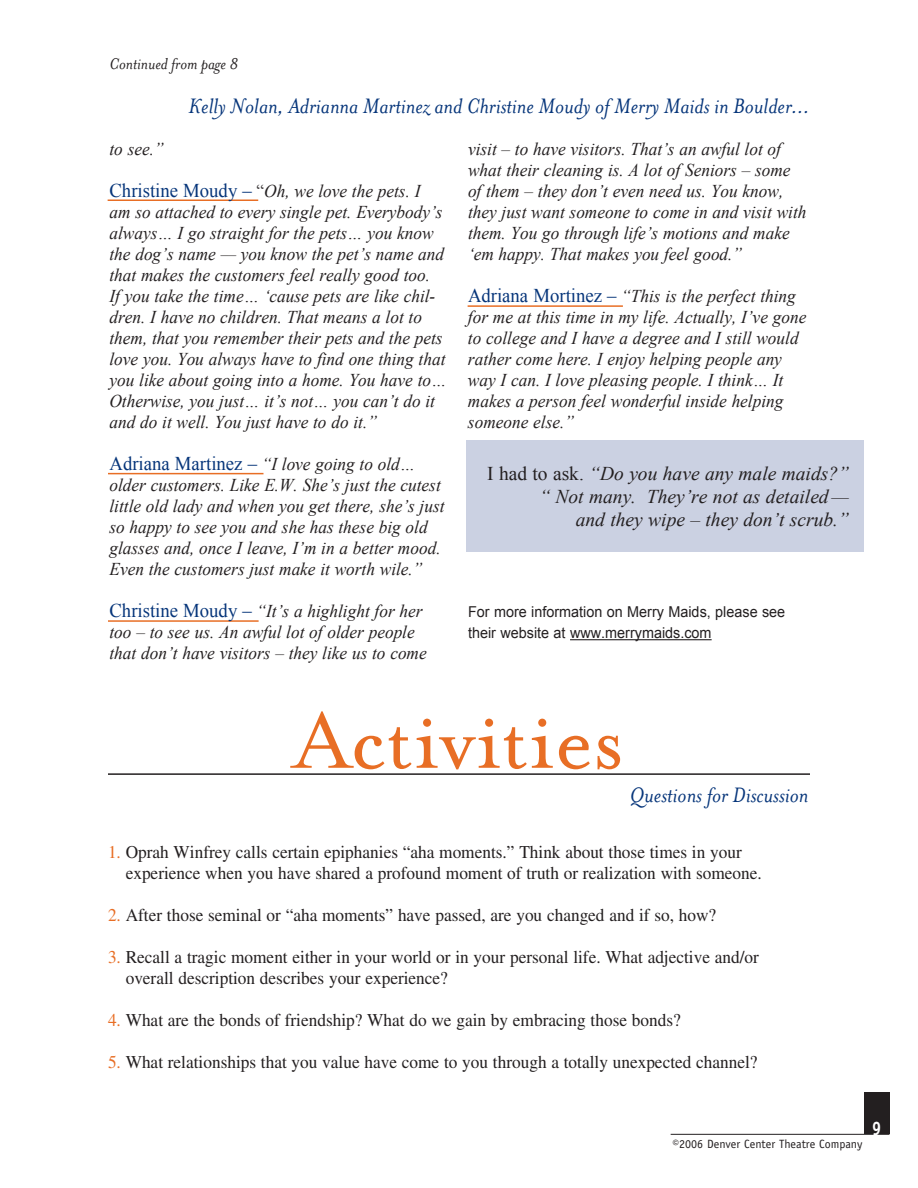
<style>
.page{position:relative;width:918px;height:1188px;background:#fff}
.page>*{position:absolute;margin:0;border:0;box-sizing:border-box;transform-origin:0 0}
.t1{font:91.5px "Mrs Eaves Roman";color:#e86e25}
.t2{font:italic 24px "Mrs Eaves";color:#06357a}
.t3{font:italic 19.5px/23.4px "Times New Roman";color:#231f20;text-align:right}
.t4{font:700 19.5px "Officina Sans Std";color:#fff;scale:.85 1}
.t5{font:italic 18px/21px "Times New Roman";color:#231f20;scale:.96 1}
.t6{font:18px/21px "Times";color:#231f20;scale:.96 1}
.t7{font:italic 18px "Mrs Eaves";color:#231f20}
.t8{font:15px/21px "Arial";color:#231f20;scale:.96 1}
.t9{font:12px "Officina Sans Std";color:#231f20}
.s1{font-style:normal;font-size:19.5px;color:#06357a}
.s2{font-style:normal}
.s3{color:#e86e25}
</style>
<div class="page">
<hr style="left:468px;top:305px;width:155px;height:2px;background:#e86e25">
<hr style="left:108px;top:473px;width:155px;height:1px;background:#e86e25">
<hr style="left:108px;top:620px;width:151px;height:2px;background:#e86e25">
<hr style="left:108px;top:200px;width:150px;height:1px;background:#e86e25">
<hr style="left:671px;top:1134px;width:218px;height:1px;background:#231f20">
<div style="left:864px;top:1093px;width:25px;height:41px;background:#231f20"></div>
<hr style="left:570px;top:639px;width:142px;height:1px;background:#231f20">
<div style="left:467px;top:440px;width:397px;height:112px;background:#cbd1e2"></div>
<hr style="left:108px;top:773px;width:702px;height:2px;background:#231f20">
<p class="t7" style="left:110px;top:54px;width:130px">Continued from page 8</p>
<h2 class="t2" style="left:189px;top:93px;width:623px">Kelly Nolan, Adrianna Martinez and Christine Moudy of Merry Maids in Boulder...</h2>
<p class="t5" style="left:110px;top:138px;width:58px">to see.”</p>
<p class="t5" style="left:110px;top:180px;width:353px"><span class="s1">Christine Moudy –</span> <span class="s2">“</span>Oh, we love the pets. I<br>am so attached to every single pet. Everybody’s always… I go straight for the pets… you know the dog’s name — you know the pet’s name and that makes the customers feel really good too.<br>If you take the time… ‘cause pets are like chil&shy;dren. I have no children. That means a lot to them, that you remember their pets and the pets love you. You always have to find one thing that you like about going into a home. You have to… Otherwise, you just… it’s not… you can’t do it and do it well. You just have to do it.”</p>
<p class="t5" style="left:109px;top:453px;width:351px"><span class="s1">Adriana Martinez –</span> “I love going to old… older customers. Like E.W. She’s just the cutest little old lady and when you get there, she’s just so happy to see you and she has these big old glasses and, once I leave, I’m in a better mood.<br>Even the customers just make it worth wile.”</p>
<p class="t5" style="left:110px;top:600px;width:332px"><span class="s1">Christine Moudy –</span> “It’s a highlight for her too – to see us. An awful lot of older people that don’t have visitors – they like us to come</p>
<p class="t5" style="left:468px;top:138px;width:354px">visit – to have visitors. That’s an awful lot of what their cleaning is. A lot of Seniors – some of them – they don’t even need us. You know, they just want someone to come in and visit with them. You go through life’s motions and make ‘em happy. That makes you feel good.”</p>
<p class="t5" style="left:468px;top:285px;width:354px"><span class="s1">Adriana Mortinez –</span> “This is the perfect thing for me at this time in my life. Actually, I’ve gone to college and I have a degree and I still would rather come here. I enjoy helping people any way I can. I love pleasing people. I think… It makes a person feel wonderful inside helping someone else.”</p>
<p class="t3" style="left:487px;top:461px;width:363px"><span class="s2">I had to ask.</span> “Do you have any male maids?” “ Not many. They’re not as detailed —<br>and they wipe – they don’t scrub.”</p>
<p class="t8" style="left:468px;top:602px;width:332px">For more information on Merry Maids, please see their website at www.merrymaids.com</p>
<h1 class="t1" style="left:294px;top:691px;width:332px">Activities</h1>
<h2 class="t2" style="left:630px;top:782px;width:180px">Questions for Discussion</h2>
<p class="t6" style="left:126px;top:841px;width:664px;text-indent:-18px"><span class="s3">1.</span> Oprah Winfrey calls certain epiphanies “aha moments.” Think about those times in your experience when you have shared a profound moment of truth or realization with someone.</p>
<p class="t6" style="left:108px;top:904px;width:635px"><span class="s3">2.</span> After those seminal or “aha moments” have passed, are you changed and if so, how?</p>
<p class="t6" style="left:126px;top:946px;width:661px;text-indent:-18px"><span class="s3">3.</span> Recall a tragic moment either in your world or in your personal life. What adjective and/or overall description describes your experience?</p>
<p class="t6" style="left:108px;top:1009px;width:598px"><span class="s3">4.</span> What are the bonds of friendship? What do we gain by embracing those bonds?</p>
<p class="t6" style="left:108px;top:1051px;width:678px"><span class="s3">5.</span> What relationships that you value have come to you through a totally unexpected channel?</p>
<p class="t9" style="left:673px;top:1137px;width:191px">©2006 Denver Center Theatre Company</p>
<p class="t4" style="left:872px;top:1117px;width:12px">9</p>
</div>
